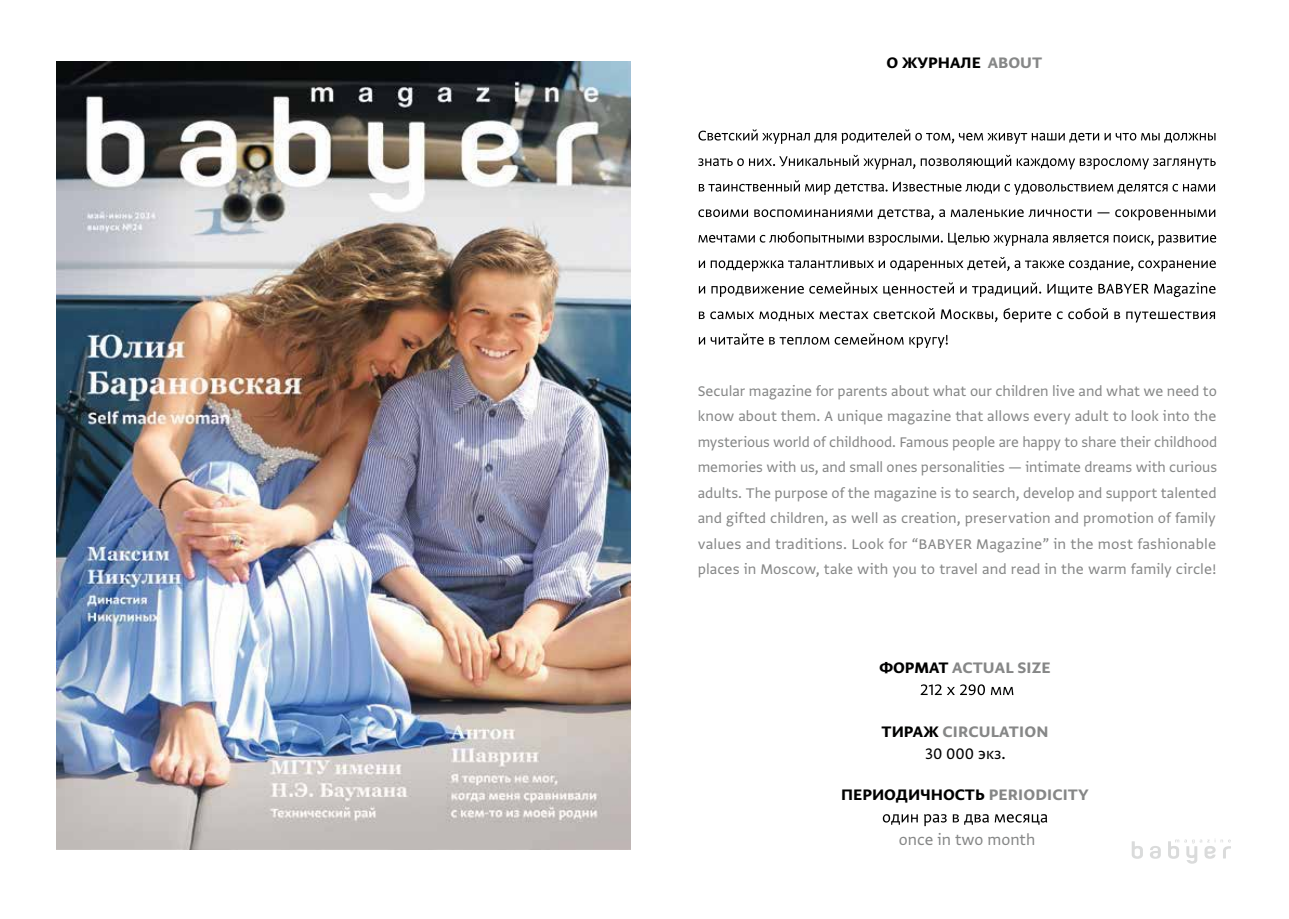
<style>
.page{position:relative;width:1289px;height:919px;background:#fff}
.page>*{position:absolute;margin:0;border:0;box-sizing:border-box;transform-origin:0 0}
.t1{font:18px "Greta Sans Pro Bld";color:#000100}
.t2{font:18px "Greta Sans Pro Bld";letter-spacing:.01em;color:#868787}
.t3{font:18px "Greta Sans Pro";color:#868787}
.t4{font:18px "Greta Sans Pro";color:#000100}
.t5{font:16.5px/25.5px "Greta Sans Pro";letter-spacing:.005em;color:#868787;text-align:justify}
.s1{color:#868787}
.s2{color:#000100}
</style>
<div class="page">
<svg style="left:1131px;top:839px;width:99px;height:24px"></svg>
<svg style="left:698px;top:129px;width:517px;height:15px"></svg>
<svg style="left:698px;top:155px;width:517px;height:14px"></svg>
<svg style="left:698px;top:180px;width:516px;height:15px"></svg>
<svg style="left:698px;top:209px;width:517px;height:11px"></svg>
<svg style="left:698px;top:231px;width:518px;height:15px"></svg>
<svg style="left:698px;top:257px;width:517px;height:14px"></svg>
<svg style="left:698px;top:282px;width:517px;height:15px"></svg>
<svg style="left:699px;top:308px;width:515px;height:14px"></svg>
<svg style="left:698px;top:333px;width:249px;height:15px"></svg>
<svg style="left:920px;top:684px;width:93px;height:11px"></svg>
<svg style="left:882px;top:814px;width:165px;height:12px"></svg>
<img style="left:57px;top:62px;width:573px;height:787px">
<p class="t1" style="left:886px;top:49px;width:157px">О ЖУРНАЛЕ <span class="s1">ABOUT</span></p>
<p class="t5" style="left:697px;top:376px;width:521px">Secular magazine for parents about what our children live and what we need to know about them. A unique magazine that allows every adult to look into the mysterious world of childhood. Famous people are happy to share their childhood memories with us, and small ones personalities — intimate dreams with curious adults. The purpose of the magazine is to search, develop and support talented and gifted children, as well as creation, preservation and promotion of family values and traditions. Look for “BABYER Magazine” in the most fashionable places in Moscow, take with you to travel and read in the warm family circle!</p>
<p class="t2" style="left:879px;top:654px;width:173px"><span class="s2">ФОРМАТ</span> ACTUAL SIZE</p>
<p class="t2" style="left:881px;top:718px;width:168px"><span class="s2">ТИРАЖ</span> CIRCULATION</p>
<p class="t4" style="left:925px;top:740px;width:82px">30 000 экз.</p>
<p class="t1" style="left:841px;top:781px;width:249px">ПЕРИОДИЧНОСТЬ <span class="s1">PERIODICITY</span></p>
<p class="t3" style="left:899px;top:826px;width:138px">once in two month</p>
</div>
